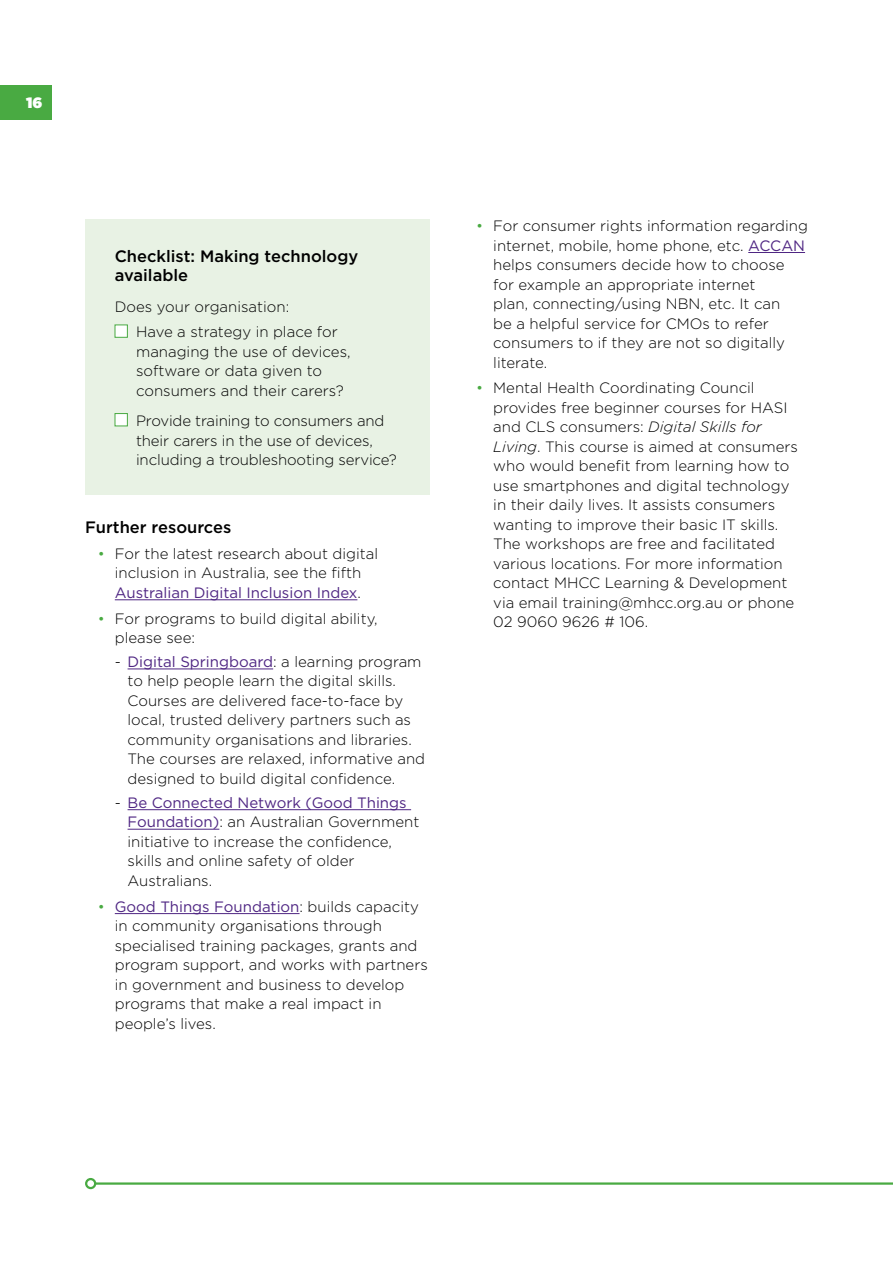
<style>
.page{position:relative;width:893px;height:1263px;background:#fff}
.page>*{position:absolute;margin:0;border:0;box-sizing:border-box;transform-origin:0 0}
.t1{font:500 16.5px/19.5px "Gotham";color:#000}
.Body{font:300 15px/19.5px "Gotham";color:#000}
.t2{font:900 15px "Gotham";color:#fff}
.s1{color:#49aa42}
.s2{font-weight:400;color:#4f2683}
.s3{font-style:italic}
</style>
<div class="page">
<hr style="left:115px;top:599px;width:242px;height:1px;background:#4f2683">
<hr style="left:128px;top:669px;width:145px;height:1px;background:#4f2683">
<hr style="left:128px;top:809px;width:283px;height:1px;background:#4f2683">
<hr style="left:128px;top:829px;width:91px;height:1px;background:#4f2683">
<hr style="left:115px;top:913px;width:185px;height:1px;background:#4f2683">
<div style="left:85px;top:219px;width:344px;height:276px;background:#e8f2e4"></div>
<div style="left:115px;top:325px;width:13px;height:12px;background:#fff;border:1px solid #49aa42"></div>
<div style="left:115px;top:413px;width:13px;height:13px;background:#fff;border:1px solid #49aa42"></div>
<hr style="left:748px;top:252px;width:57px;height:1px;background:#4f2683">
<hr style="left:95px;top:1182px;width:798px;height:3px;background:#49aa42">
<div style="left:85px;top:1178px;width:11px;height:11px;border:2px solid #49aa42;border-radius:50%"></div>
<div style="left:0;top:85px;width:51px;height:34px;background:#49aa42"></div>
<p class="t2" style="left:26px;top:92px;width:18px">16</p>
<p class="t1" style="left:115px;top:246px;width:245px">Checklist: Making technology available</p>
<p class="Body" style="left:136px;top:293px;width:203px;line-height:26px;text-indent:-21px">Does your organisation:<br>Have a strategy in place for</p>
<p class="Body" style="left:136px;top:341px;width:216px">managing the use of devices, software or data given to consumers and their carers?</p>
<p class="Body" style="left:136px;top:411px;width:262px">Provide training to consumers and their carers in the use of devices, including a troubleshooting service?</p>
<h2 class="t1" style="left:85px;top:517px;width:148px">Further resources</h2>
<p class="Body" style="left:98px;top:543px;width:282px;text-align:center"><span class="s1">•</span> For the latest research about digital inclusion in Australia, see the fifth<br><span class="s2">Australian Digital Inclusion Index</span>.</p>
<p class="Body" style="left:115px;top:608px;width:264px;text-indent:-17px"><span class="s1">•</span> For programs to build digital ability, please see:</p>
<p class="Body" style="left:128px;top:651px;width:299px;text-indent:-13px">- <span class="s2">Digital Springboard</span>: a learning program to help people learn the digital skills.<br>Courses are delivered face-to-face by local, trusted delivery partners such as community organisations and libraries.<br>The courses are relaxed, informative and designed to build digital confidence.</p>
<p class="Body" style="left:128px;top:792px;width:293px;text-indent:-13px">- <span class="s2">Be Connected Network (Good Things<br>Foundation)</span>: an Australian Government initiative to increase the confidence, skills and online safety of older<br>Australians.</p>
<p class="Body" style="left:115px;top:896px;width:314px;text-indent:-17px"><span class="s1">•</span> <span class="s2">Good Things Foundation</span>: builds capacity in community organisations through specialised training packages, grants and program support, and works with partners in government and business to develop programs that make a real impact in people’s lives.</p>
<p class="Body" style="left:493px;top:216px;width:316px;text-indent:-17px"><span class="s1">•</span> For consumer rights information regarding internet, mobile, home phone, etc. <span class="s2">ACCAN </span>helps consumers decide how to choose for example an appropriate internet<br>plan, connecting/using NBN, etc. It can<br>be a helpful service for CMOs to refer consumers to if they are not so digitally literate.</p>
<p class="Body" style="left:493px;top:378px;width:306px;text-indent:-17px"><span class="s1">•</span> Mental Health Coordinating Council provides free beginner courses for HASI and CLS consumers: <span class="s3">Digital Skills for Living</span>. This course is aimed at consumers who would benefit from learning how to use smartphones and digital technology in their daily lives. It assists consumers wanting to improve their basic IT skills.<br>The workshops are free and facilitated various locations. For more information contact MHCC Learning &amp; Development via email training@mhcc.org.au or phone 02 9060 9626 # 106.</p>
</div>
